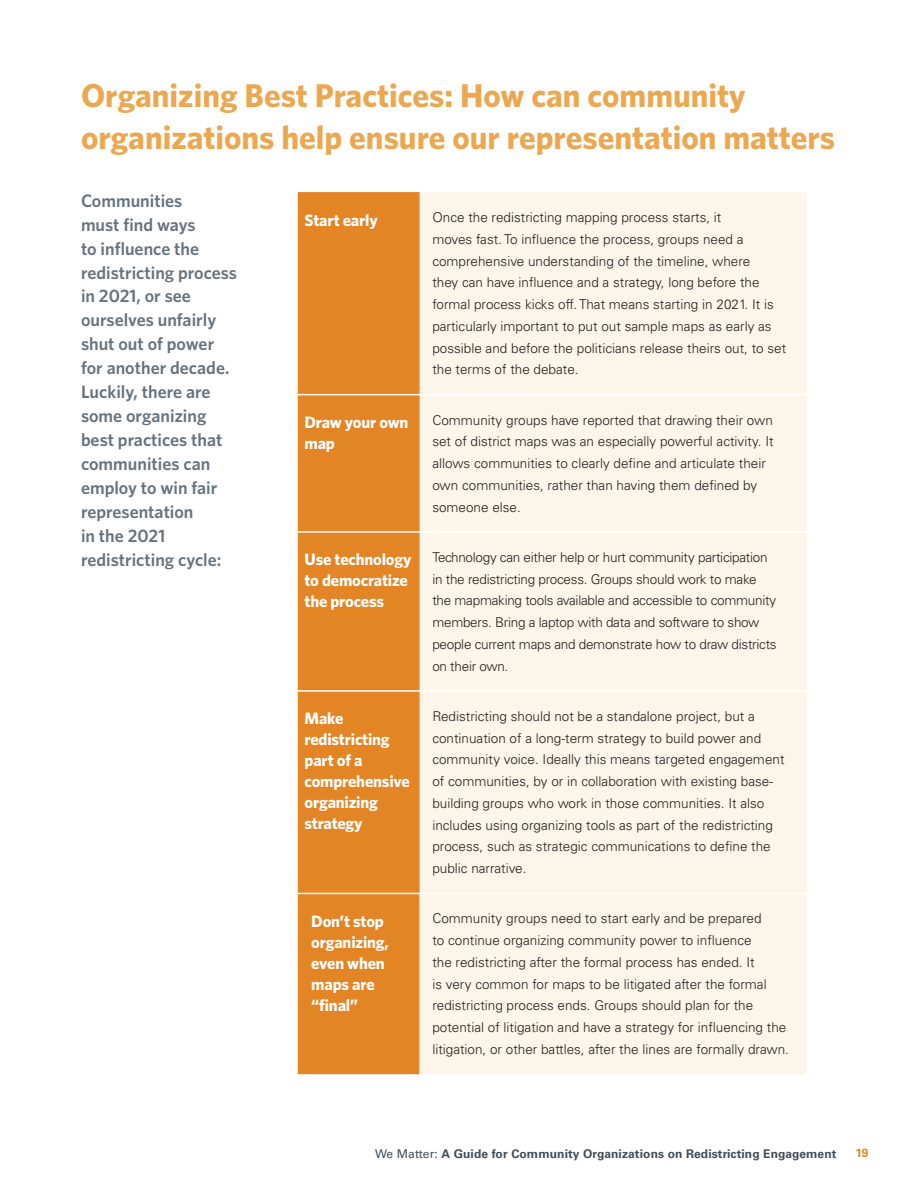
<style>
.page{position:relative;width:918px;height:1188px;background:#fff}
.page>*{position:absolute;margin:0;border:0;box-sizing:border-box;transform-origin:0 0}
.t1{font:700 33px/42px "Whitney";color:#eba851}
.t2{font:600 18px/24px "Whitney";color:#67737d}
.t3{font:700 16.5px/21px "Whitney";letter-spacing:-.01em;color:#fff}
.t4{font:300 13.5px/21.8px "Univers LT Std";color:#231f20}
.t5{font:300 13.5px/21.8px "Univers LT Std";letter-spacing:-.02em;color:#231f20}
.t6{font:700 12px "Univers LT Std";letter-spacing:.01em;color:#404e59}
.t7{font:700 12px "Univers LT Std";color:#e48924}
.s1{font-weight:400}
</style>
<div class="page">
<div style="left:298px;top:192px;width:120px;height:882px;background:#e38425"></div>
<div style="left:419px;top:192px;width:387px;height:882px;background:#fcf5ea"></div>
<hr style="left:418px;top:894px;width:1px;height:180px;background:#e38425">
<hr style="left:418px;top:192px;width:2px;height:202px;background:#e38425">
<hr style="left:418px;top:395px;width:2px;height:136px;background:#e38425">
<hr style="left:418px;top:533px;width:2px;height:157px;background:#e38425">
<hr style="left:418px;top:692px;width:2px;height:201px;background:#e38425">
<hr style="left:298px;top:394px;width:121px;height:1px;background:#fff">
<hr style="left:419px;top:394px;width:387px;height:1px;background:#fff">
<hr style="left:298px;top:531px;width:121px;height:2px;background:#fff">
<hr style="left:419px;top:531px;width:387px;height:2px;background:#fff">
<hr style="left:298px;top:690px;width:121px;height:2px;background:#fff">
<hr style="left:419px;top:690px;width:387px;height:2px;background:#fff">
<hr style="left:298px;top:893px;width:121px;height:1px;background:#fff">
<hr style="left:419px;top:893px;width:387px;height:1px;background:#fff">
<h1 class="t1" style="left:81px;top:74px;width:756px">Organizing Best Practices: How can community organizations help ensure our representation matters</h1>
<p class="t2" style="left:81px;top:188px;width:158px">Communities<br>must find ways<br>to influence the redistricting process in 2021, or see ourselves unfairly shut out of power for another decade.<br>Luckily, there are some organizing best practices that communities can employ to win fair representation<br>in the 2021 redistricting cycle:</p>
<p class="t3" style="left:305px;top:209px;width:75px">Start early</p>
<p class="t4" style="left:432px;top:206px;width:355px">Once the redistricting mapping process starts, it<br>moves fast. To influence the process, groups need a comprehensive understanding of the timeline, where<br>they can have influence and a strategy, long before the formal process kicks off. That means starting in 2021. It is particularly important to put out sample maps as early as possible and before the politicians release theirs out, to set the terms of the debate.</p>
<p class="t3" style="left:305px;top:411px;width:105px">Draw your own map</p>
<p class="t4" style="left:432px;top:409px;width:343px">Community groups have reported that drawing their own set of district maps was an especially powerful activity. It allows communities to clearly define and articulate their own communities, rather than having them defined by someone else.</p>
<p class="t3" style="left:305px;top:549px;width:109px">Use technology to democratize the process</p>
<p class="t5" style="left:432px;top:546px;width:346px">Technology can either help or hurt community participation in the redistricting process. Groups should work to make the mapmaking tools available and accessible to community members. Bring a laptop with data and software to show people current maps and demonstrate how to draw districts on their own.</p>
<p class="t3" style="left:305px;top:708px;width:107px">Make redistricting part of a comprehensive organizing strategy</p>
<p class="t4" style="left:432px;top:705px;width:354px">Redistricting should not be a standalone project, but a continuation of a long-term strategy to build power and community voice. Ideally this means targeted engagement of communities, by or in collaboration with existing base&shy;building groups who work in those communities. It also includes using organizing tools as part of the redistricting process, such as strategic communications to define the public narrative.</p>
<p class="t3" style="left:311px;top:910px;width:79px">Don’t stop organizing, even when maps are “final”</p>
<p class="t4" style="left:432px;top:908px;width:358px">Community groups need to start early and be prepared<br>to continue organizing community power to influence<br>the redistricting after the formal process has ended. It<br>is very common for maps to be litigated after the formal redistricting process ends. Groups should plan for the potential of litigation and have a strategy for influencing the litigation, or other battles, after the lines are formally drawn.</p>
<p class="t6" style="left:375px;top:1147px;width:463px"><span class="s1">We Matter:</span> A Guide for Community Organizations on Redistricting Engagement</p>
<p class="t7" style="left:855px;top:1146px;width:15px">19</p>
</div>
